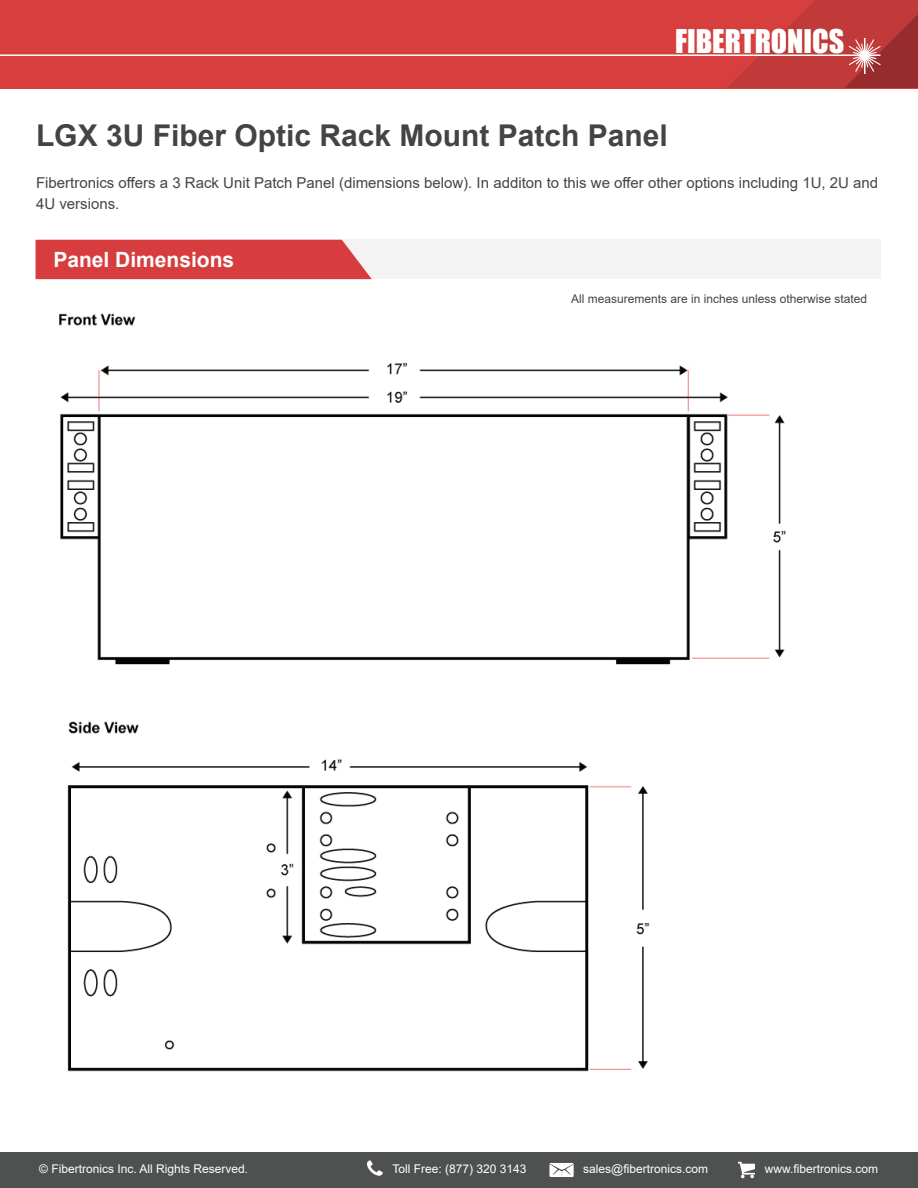
<style>
.page{position:relative;width:918px;height:1188px;background:#fff}
.page>*{position:absolute;margin:0;border:0;box-sizing:border-box;transform-origin:0 0}
.t1{font:700 30px "Arial";color:#434545}
.t2{font:30px "Impact";color:#fff}
.t3{font:700 21px "Arial";color:#fff}
.t4{font:15px/21px "Arial";color:#434545}
.t5{font:12px "Arial";color:#fff}
.t6{font:12px "Arial";color:#434545}
</style>
<div class="page">
<svg style="left:0;top:0;width:918px;height:88px;background:#d24141"></svg>
<div style="left:0;top:1152px;width:918px;height:36px;background:#4f5151"></div>
<svg style="left:367px;top:1160px;width:16px;height:16px"></svg>
<svg style="left:549px;top:1163px;width:25px;height:14px"></svg>
<svg style="left:738px;top:1162px;width:17px;height:16px"></svg>
<img style="left:59px;top:313px;width:727px;height:352px">
<div style="left:206px;top:240px;width:675px;height:39px;background:#f3f3f3"></div>
<div style="left:36px;top:240px;width:336px;height:39px;background:#d73d3f"></div>
<img style="left:67px;top:721px;width:583px;height:351px">
<h1 class="t2" style="left:675px;top:18px;width:171px">FIBERTRONICS</h1>
<h1 class="t1" style="left:36px;top:115px;width:633px">LGX 3U Fiber Optic Rack Mount Patch Panel</h1>
<p class="t4" style="left:36px;top:172px;width:844px">Fibertronics offers a 3 Rack Unit Patch Panel (dimensions below). In additon to this we offer other options including 1U, 2U and<br>4U versions.</p>
<h2 class="t3" style="left:53px;top:245px;width:182px">Panel Dimensions</h2>
<p class="t6" style="left:571px;top:290px;width:298px">All measurements are in inches unless otherwise stated</p>
<p class="t5" style="left:39px;top:1161px;width:210px">© Fibertronics Inc. All Rights Reserved.</p>
<p class="t5" style="left:392px;top:1161px;width:136px">Toll Free: (877) 320 3143</p>
<p class="t5" style="left:583px;top:1161px;width:126px">sales@fibertronics.com</p>
<p class="t5" style="left:765px;top:1161px;width:115px">www.fibertronics.com</p>
</div>
